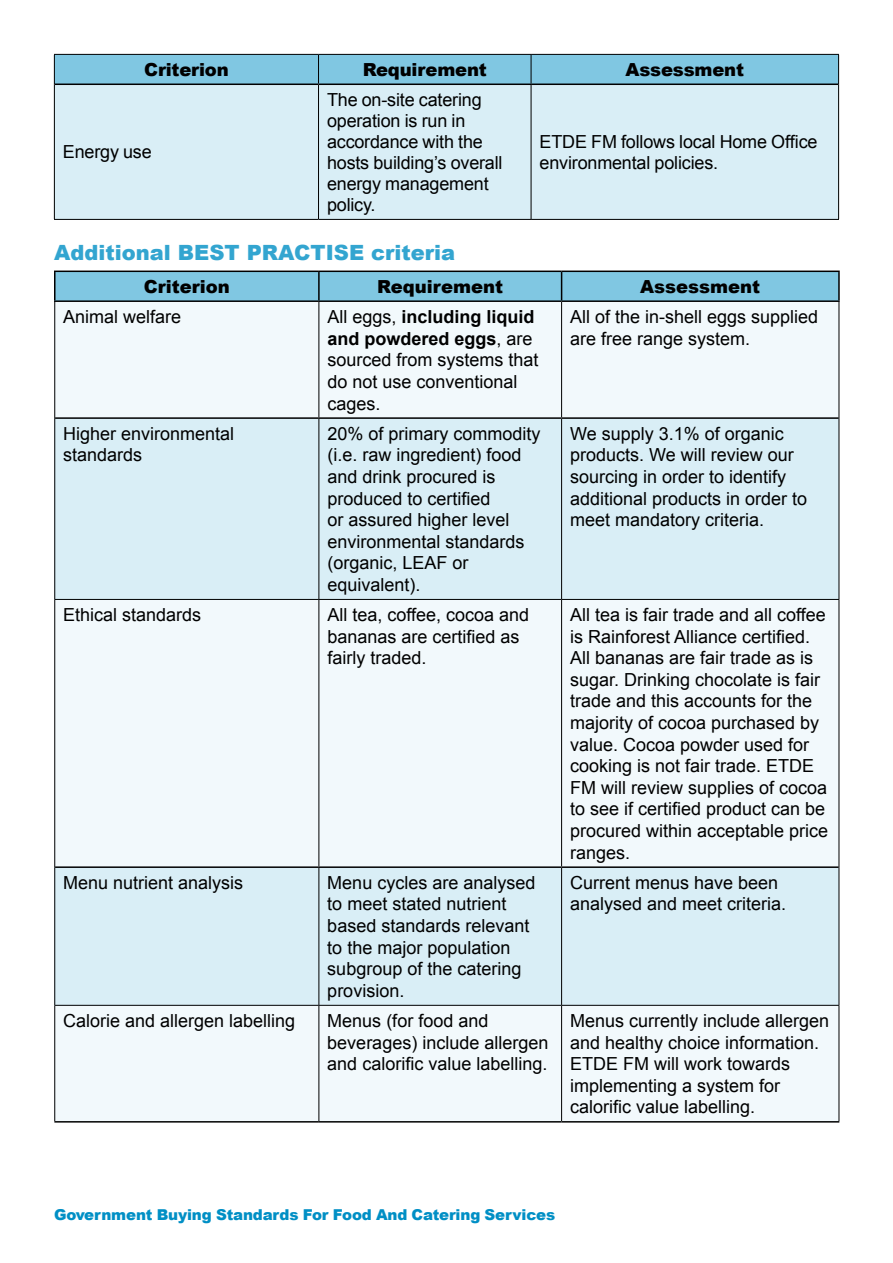
<style>
.page{position:relative;width:893px;height:1263px;background:#fff}
.page>*{position:absolute;margin:0;border:0;box-sizing:border-box;transform-origin:0 0}
.t1{font:900 21px "Arial";color:#33a5d0}
.t2{font:18px/21.6px "Arial";color:#000}
.t3{font:900 18px "Arial";letter-spacing:-.005em;color:#000}
.t4{font:900 15px "Arial";letter-spacing:-.01em;color:#008fc5}
.s1{font-weight:700}
</style>
<div class="page">
<div style="left:54px;top:54px;width:264px;height:30px;background:#80c7e2"></div>
<div style="left:318px;top:54px;width:213px;height:30px;background:#80c7e2"></div>
<div style="left:531px;top:54px;width:308px;height:30px;background:#80c7e2"></div>
<div style="left:54px;top:84px;width:264px;height:135px;background:#d9eef6"></div>
<div style="left:318px;top:84px;width:213px;height:135px;background:#d9eef6"></div>
<div style="left:531px;top:84px;width:308px;height:135px;background:#d9eef6"></div>
<hr style="left:54px;top:54px;width:264px;height:1px;background:#000">
<svg style="left:54px;top:55px;width:1px;height:29px"></svg>
<hr style="left:318px;top:54px;width:213px;height:1px;background:#000">
<svg style="left:318px;top:55px;width:1px;height:29px"></svg>
<hr style="left:531px;top:54px;width:308px;height:1px;background:#000">
<svg style="left:531px;top:55px;width:1px;height:29px"></svg>
<svg style="left:838px;top:55px;width:1px;height:29px"></svg>
<hr style="left:55px;top:84px;width:263px;height:1px;background:#000">
<hr style="left:318px;top:84px;width:213px;height:1px;background:#000">
<hr style="left:531px;top:84px;width:307px;height:1px;background:#000">
<hr style="left:54px;top:84px;width:1px;height:135px;background:#000">
<hr style="left:318px;top:85px;width:1px;height:134px;background:#000">
<hr style="left:531px;top:85px;width:1px;height:134px;background:#000">
<hr style="left:838px;top:84px;width:1px;height:135px;background:#000">
<hr style="left:54px;top:219px;width:264px;height:1px;background:#000">
<hr style="left:318px;top:219px;width:213px;height:1px;background:#000">
<hr style="left:531px;top:219px;width:308px;height:1px;background:#000">
<div style="left:55px;top:271px;width:264px;height:30px;background:#80c7e2"></div>
<div style="left:319px;top:271px;width:243px;height:30px;background:#80c7e2"></div>
<div style="left:562px;top:271px;width:277px;height:30px;background:#80c7e2"></div>
<div style="left:55px;top:301px;width:264px;height:117px;background:#f2f9fc"></div>
<div style="left:319px;top:301px;width:243px;height:117px;background:#f2f9fc"></div>
<div style="left:562px;top:301px;width:277px;height:117px;background:#f2f9fc"></div>
<div style="left:55px;top:599px;width:264px;height:268px;background:#f2f9fc"></div>
<div style="left:319px;top:599px;width:243px;height:268px;background:#f2f9fc"></div>
<div style="left:562px;top:599px;width:277px;height:268px;background:#f2f9fc"></div>
<div style="left:55px;top:1005px;width:264px;height:117px;background:#f2f9fc"></div>
<div style="left:319px;top:1005px;width:243px;height:117px;background:#f2f9fc"></div>
<div style="left:562px;top:1005px;width:277px;height:117px;background:#f2f9fc"></div>
<div style="left:55px;top:418px;width:264px;height:181px;background:#d9eef6"></div>
<div style="left:319px;top:418px;width:243px;height:181px;background:#d9eef6"></div>
<div style="left:562px;top:418px;width:277px;height:181px;background:#d9eef6"></div>
<div style="left:55px;top:867px;width:264px;height:138px;background:#d9eef6"></div>
<div style="left:319px;top:867px;width:243px;height:138px;background:#d9eef6"></div>
<div style="left:562px;top:867px;width:277px;height:138px;background:#d9eef6"></div>
<hr style="left:54px;top:271px;width:265px;height:1px;background:#000">
<hr style="left:54px;top:272px;width:2px;height:28px;background:#000">
<hr style="left:319px;top:271px;width:243px;height:1px;background:#000">
<hr style="left:318px;top:272px;width:2px;height:28px;background:#000">
<hr style="left:562px;top:271px;width:278px;height:1px;background:#000">
<svg style="left:561px;top:272px;width:1px;height:28px"></svg>
<hr style="left:838px;top:272px;width:2px;height:28px;background:#000">
<hr style="left:54px;top:300px;width:265px;height:2px;background:#000">
<hr style="left:319px;top:300px;width:243px;height:2px;background:#000">
<hr style="left:562px;top:300px;width:278px;height:2px;background:#000">
<hr style="left:54px;top:302px;width:1px;height:116px;background:#000">
<hr style="left:318px;top:302px;width:1px;height:115px;background:#000">
<hr style="left:561px;top:302px;width:1px;height:115px;background:#000">
<hr style="left:839px;top:302px;width:1px;height:116px;background:#000">
<hr style="left:54px;top:600px;width:1px;height:267px;background:#000">
<hr style="left:318px;top:600px;width:1px;height:266px;background:#000">
<hr style="left:561px;top:600px;width:1px;height:266px;background:#000">
<hr style="left:839px;top:600px;width:1px;height:267px;background:#000">
<hr style="left:54px;top:1006px;width:1px;height:115px;background:#000">
<hr style="left:318px;top:1006px;width:1px;height:115px;background:#000">
<hr style="left:561px;top:1006px;width:1px;height:115px;background:#000">
<hr style="left:839px;top:1006px;width:1px;height:115px;background:#000">
<hr style="left:54px;top:418px;width:1px;height:181px;background:#000">
<hr style="left:55px;top:417px;width:264px;height:2px;background:#000">
<hr style="left:319px;top:417px;width:243px;height:2px;background:#000">
<hr style="left:562px;top:417px;width:277px;height:2px;background:#000">
<hr style="left:318px;top:419px;width:1px;height:180px;background:#000">
<hr style="left:561px;top:419px;width:1px;height:180px;background:#000">
<hr style="left:839px;top:418px;width:1px;height:181px;background:#000">
<hr style="left:54px;top:599px;width:265px;height:1px;background:#000">
<hr style="left:319px;top:599px;width:243px;height:1px;background:#000">
<hr style="left:562px;top:599px;width:277px;height:1px;background:#000">
<hr style="left:54px;top:867px;width:1px;height:138px;background:#000">
<hr style="left:55px;top:866px;width:264px;height:2px;background:#000">
<hr style="left:319px;top:866px;width:243px;height:2px;background:#000">
<hr style="left:562px;top:866px;width:277px;height:2px;background:#000">
<hr style="left:318px;top:868px;width:1px;height:137px;background:#000">
<hr style="left:561px;top:868px;width:1px;height:137px;background:#000">
<hr style="left:839px;top:867px;width:1px;height:138px;background:#000">
<hr style="left:54px;top:1005px;width:265px;height:1px;background:#000">
<hr style="left:319px;top:1005px;width:243px;height:1px;background:#000">
<hr style="left:562px;top:1005px;width:277px;height:1px;background:#000">
<hr style="left:54px;top:1121px;width:265px;height:1px;background:#000">
<hr style="left:319px;top:1121px;width:243px;height:1px;background:#000">
<hr style="left:562px;top:1121px;width:277px;height:1px;background:#000">
<p class="t3" style="left:144px;top:56px;width:86px">Criterion</p>
<p class="t3" style="left:363px;top:56px;width:126px">Requirement</p>
<p class="t3" style="left:626px;top:56px;width:120px">Assessment</p>
<p class="t2" style="left:327px;top:89px;width:156px">The on-site catering</p>
<p class="t2" style="left:327px;top:110px;width:140px">operation is run in</p>
<p class="t2" style="left:63px;top:141px;width:90px">Energy use</p>
<p class="t2" style="left:327px;top:131px;width:177px;line-height:21px">accordance with the hosts building’s overall</p>
<p class="t2" style="left:540px;top:131px;width:279px;line-height:21px">ETDE FM follows local Home Office environmental policies.</p>
<p class="t2" style="left:327px;top:173px;width:163px;line-height:21px">energy management policy.</p>
<p class="t1" style="left:54px;top:238px;width:403px">Additional BEST PRACTISE criteria</p>
<p class="t3" style="left:144px;top:273px;width:87px">Criterion</p>
<p class="t3" style="left:377px;top:273px;width:127px">Requirement</p>
<p class="t3" style="left:640px;top:273px;width:122px">Assessment</p>
<p class="t2" style="left:63px;top:306px;width:120px">Animal welfare</p>
<p class="t2" style="left:327px;top:306px;width:213px">All eggs, <span class="s1">including liquid and powdered eggs</span>, are sourced from systems that do not use conventional cages.</p>
<p class="t2" style="left:570px;top:306px;width:250px">All of the in-shell eggs supplied are free range system.</p>
<p class="t2" style="left:63px;top:423px;width:173px">Higher environmental standards</p>
<p class="t2" style="left:327px;top:423px;width:215px">20% of primary commodity (i.e. raw ingredient) food and drink procured is produced to certified<br>or assured higher level environmental standards (organic, LEAF or equivalent).</p>
<p class="t2" style="left:570px;top:423px;width:239px">We supply 3.1% of organic products. We will review our sourcing in order to identify additional products in order to meet mandatory criteria.</p>
<p class="t2" style="left:63px;top:604px;width:140px">Ethical standards</p>
<p class="t2" style="left:327px;top:604px;width:203px">All tea, coffee, cocoa and bananas are certified as fairly traded.</p>
<p class="t2" style="left:570px;top:604px;width:260px">All tea is fair trade and all coffee is Rainforest Alliance certified.<br>All bananas are fair trade as is sugar. Drinking chocolate is fair trade and this accounts for the majority of cocoa purchased by value. Cocoa powder used for cooking is not fair trade. ETDE<br>FM will review supplies of cocoa to see if certified product can be procured within acceptable price ranges.</p>
<p class="t2" style="left:63px;top:872px;width:182px">Menu nutrient analysis</p>
<p class="t2" style="left:327px;top:872px;width:210px">Menu cycles are analysed to meet stated nutrient based standards relevant to the major population subgroup of the catering provision.</p>
<p class="t2" style="left:570px;top:872px;width:218px">Current menus have been analysed and meet criteria.</p>
<p class="t2" style="left:63px;top:1010px;width:234px">Calorie and allergen labelling</p>
<p class="t2" style="left:327px;top:1010px;width:223px">Menus (for food and beverages) include allergen and calorific value labelling.</p>
<p class="t2" style="left:570px;top:1010px;width:261px">Menus currently include allergen and healthy choice information.<br>ETDE FM will work towards implementing a system for calorific value labelling.</p>
<p class="t4" style="left:54px;top:1203px;width:503px">Government Buying Standards For Food And Catering Services</p>
</div>
